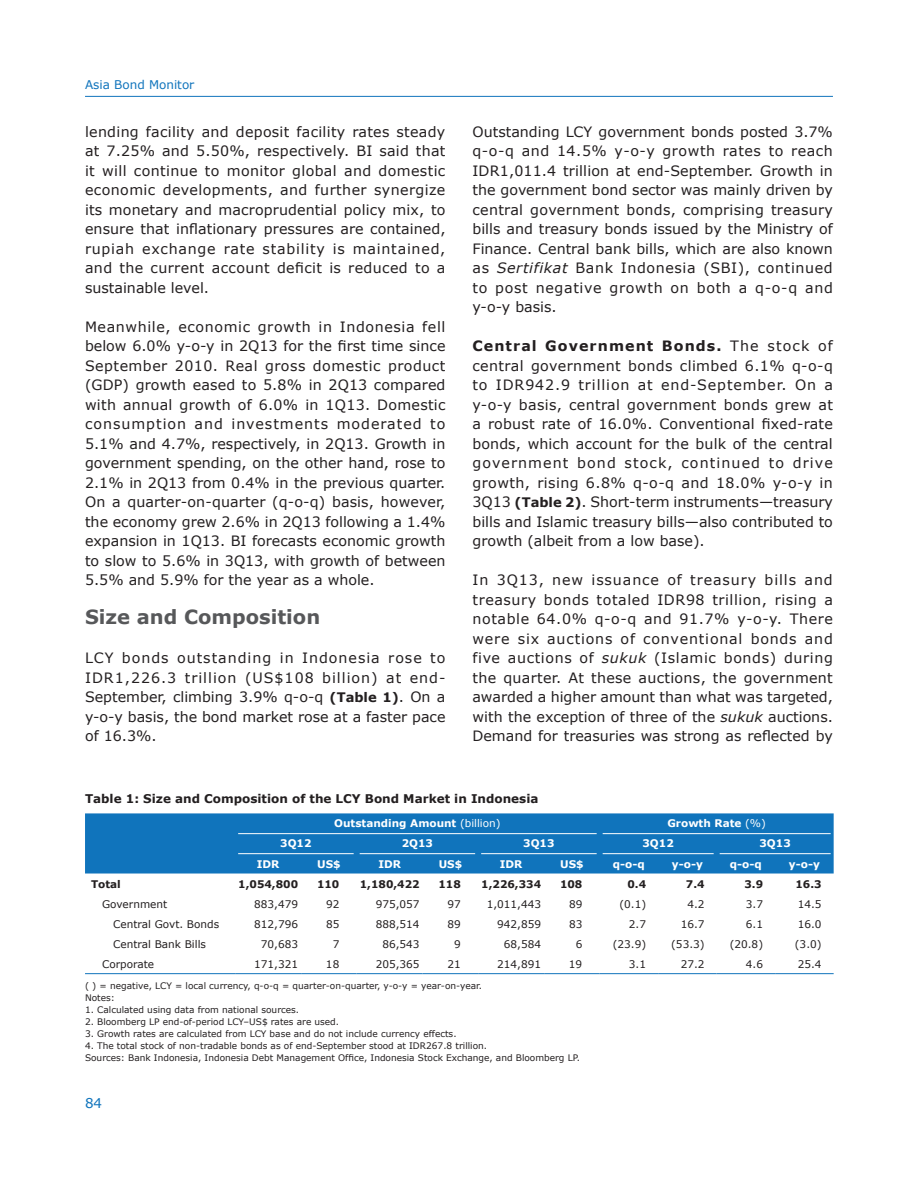
<style>
.page{position:relative;width:918px;height:1188px;background:#fff}
.page>*{position:absolute;margin:0;border:0;box-sizing:border-box;transform-origin:0 0}
.t1{font:700 19.5px "Verdana";color:#57585a}
.t2{font:14.25px/19.5px "Verdana";color:#231f20;text-align:justify}
.t3{font:13.5px "Verdana";color:#1074bc}
.t4{font:700 12px "Verdana";color:#231f20}
.t5{font:12px "Verdana";color:#1074bc}
.t6{font:10.5px "Verdana";color:#231f20}
.t7{font:700 10.5px "Verdana";color:#fff}
.t8{font:700 10.5px "Verdana";color:#231f20}
.t9{font:9px/12px "Verdana";color:#231f20}
.s1{font-weight:700;font-size:13.2px}
.s2{font-style:italic}
.s3{font-weight:700}
.s4{font-weight:400}
</style>
<div class="page">
<hr style="left:85px;top:96px;width:748px;height:1px;background:#1074bc">
<div style="left:85px;top:813px;width:749px;height:61px;background:#1074bc"></div>
<hr style="left:85px;top:973px;width:150px;height:1px;background:#1074bc">
<hr style="left:235px;top:973px;width:66px;height:1px;background:#1074bc">
<hr style="left:301px;top:973px;width:56px;height:1px;background:#1074bc">
<hr style="left:357px;top:973px;width:66px;height:1px;background:#1074bc">
<hr style="left:423px;top:973px;width:55px;height:1px;background:#1074bc">
<hr style="left:478px;top:973px;width:66px;height:1px;background:#1074bc">
<hr style="left:544px;top:973px;width:56px;height:1px;background:#1074bc">
<hr style="left:600px;top:973px;width:58px;height:1px;background:#1074bc">
<hr style="left:658px;top:973px;width:59px;height:1px;background:#1074bc">
<hr style="left:717px;top:973px;width:58px;height:1px;background:#1074bc">
<hr style="left:775px;top:973px;width:59px;height:1px;background:#1074bc">
<hr style="left:238px;top:833px;width:359px;height:1px;background:#fff">
<hr style="left:603px;top:833px;width:228px;height:1px;background:#fff">
<hr style="left:238px;top:853px;width:116px;height:1px;background:#fff">
<hr style="left:360px;top:853px;width:115px;height:1px;background:#fff">
<hr style="left:481px;top:853px;width:116px;height:1px;background:#fff">
<hr style="left:603px;top:853px;width:111px;height:1px;background:#fff">
<hr style="left:720px;top:853px;width:111px;height:1px;background:#fff">
<p class="t5" style="left:85px;top:77px;width:111px">Asia Bond Monitor</p>
<p class="t2" style="left:85px;top:122px;width:362px">lending facility and deposit facility rates steady at 7.25% and 5.50%, respectively. BI said that it will continue to monitor global and domestic economic developments, and further synergize its monetary and macroprudential policy mix, to ensure that inflationary pressures are contained, rupiah exchange rate stability is maintained, and the current account deficit is reduced to a sustainable level.</p>
<p class="t2" style="left:85px;top:317px;width:362px">Meanwhile, economic growth in Indonesia fell below 6.0% y-o-y in 2Q13 for the first time since September 2010. Real gross domestic product (GDP) growth eased to 5.8% in 2Q13 compared with annual growth of 6.0% in 1Q13. Domestic consumption and investments moderated to 5.1% and 4.7%, respectively, in 2Q13. Growth in government spending, on the other hand, rose to 2.1% in 2Q13 from 0.4% in the previous quarter.<br>On a quarter-on-quarter (q-o-q) basis, however, the economy grew 2.6% in 2Q13 following a 1.4% expansion in 1Q13. BI forecasts economic growth to slow to 5.6% in 3Q13, with growth of between 5.5% and 5.9% for the year as a whole.</p>
<h1 class="t1" style="left:85px;top:605px;width:237px">Size and Composition</h1>
<p class="t2" style="left:85px;top:649px;width:362px">LCY bonds outstanding in Indonesia rose to IDR1,226.3 trillion (US$108 billion) at end-September, climbing 3.9% q-o-q <span class="s1">(Table 1)</span>. On a y-o-y basis, the bond market rose at a faster pace of 16.3%.</p>
<p class="t2" style="left:472px;top:122px;width:362px">Outstanding LCY government bonds posted 3.7% q-o-q and 14.5% y-o-y growth rates to reach IDR1,011.4 trillion at end-September. Growth in the government bond sector was mainly driven by central government bonds, comprising treasury bills and treasury bonds issued by the Ministry of Finance. Central bank bills, which are also known as <span class="s2">Sertifikat</span> Bank Indonesia (SBI), continued to post negative growth on both a q-o-q and y-o-y basis.</p>
<p class="t2" style="left:472px;top:337px;width:362px"><span class="s3">Central Government Bonds.</span> The stock of central government bonds climbed 6.1% q-o-q to IDR942.9 trillion at end-September. On a y-o-y basis, central government bonds grew at a robust rate of 16.0%. Conventional fixed-rate bonds, which account for the bulk of the central government bond stock, continued to drive growth, rising 6.8% q-o-q and 18.0% y-o-y in 3Q13 <span class="s1">(Table 2)</span>. Short-term instruments—treasury bills and Islamic treasury bills—also contributed to growth (albeit from a low base).</p>
<p class="t2" style="left:472px;top:571px;width:362px">In 3Q13, new issuance of treasury bills and treasury bonds totaled IDR98 trillion, rising a notable 64.0% q-o-q and 91.7% y-o-y. There were six auctions of conventional bonds and five auctions of <span class="s2">sukuk</span> (Islamic bonds) during the quarter. At these auctions, the government awarded a higher amount than what was targeted, with the exception of three of the <span class="s2">sukuk</span> auctions.<br>Demand for treasuries was strong as reflected by</p>
<p class="t4" style="left:85px;top:791px;width:455px">Table 1: Size and Composition of the LCY Bond Market in Indonesia</p>
<p class="t7" style="left:334px;top:817px;width:168px">Outstanding Amount <span class="s4">(billion)</span></p>
<p class="t7" style="left:667px;top:817px;width:100px">Growth Rate <span class="s4">(%)</span></p>
<p class="t7" style="left:280px;top:837px;width:33px">3Q12</p>
<p class="t7" style="left:402px;top:837px;width:33px">2Q13</p>
<p class="t7" style="left:523px;top:837px;width:33px">3Q13</p>
<p class="t7" style="left:643px;top:837px;width:33px">3Q12</p>
<p class="t7" style="left:760px;top:837px;width:33px">3Q13</p>
<p class="t7" style="left:257px;top:857px;width:24px">IDR</p>
<p class="t7" style="left:317px;top:857px;width:25px">US$</p>
<p class="t7" style="left:378px;top:857px;width:24px">IDR</p>
<p class="t7" style="left:439px;top:857px;width:25px">US$</p>
<p class="t7" style="left:500px;top:857px;width:24px">IDR</p>
<p class="t7" style="left:560px;top:857px;width:25px">US$</p>
<p class="t7" style="left:613px;top:857px;width:33px">q-o-q</p>
<p class="t7" style="left:672px;top:857px;width:32px">y-o-y</p>
<p class="t7" style="left:730px;top:857px;width:33px">q-o-q</p>
<p class="t7" style="left:789px;top:857px;width:32px">y-o-y</p>
<p class="t8" style="left:91px;top:877px;width:31px">Total</p>
<p class="t8" style="left:238px;top:877px;width:61px">1,054,800</p>
<p class="t8" style="left:317px;top:877px;width:24px">110</p>
<p class="t8" style="left:360px;top:877px;width:61px">1,180,422</p>
<p class="t8" style="left:439px;top:877px;width:24px">118</p>
<p class="t8" style="left:481px;top:877px;width:61px">1,226,334</p>
<p class="t8" style="left:560px;top:877px;width:24px">108</p>
<p class="t8" style="left:627px;top:877px;width:20px">0.4</p>
<p class="t8" style="left:686px;top:877px;width:20px">7.4</p>
<p class="t8" style="left:744px;top:877px;width:20px">3.9</p>
<p class="t8" style="left:795px;top:877px;width:28px">16.3</p>
<p class="t6" style="left:102px;top:897px;width:67px">Government</p>
<p class="t6" style="left:254px;top:897px;width:45px">883,479</p>
<p class="t6" style="left:326px;top:897px;width:15px">92</p>
<p class="t6" style="left:376px;top:897px;width:45px">975,057</p>
<p class="t6" style="left:448px;top:897px;width:15px">97</p>
<p class="t6" style="left:487px;top:897px;width:56px">1,011,443</p>
<p class="t6" style="left:569px;top:897px;width:15px">89</p>
<p class="t6" style="left:619px;top:897px;width:28px">(0.1)</p>
<p class="t6" style="left:687px;top:897px;width:19px">4.2</p>
<p class="t6" style="left:746px;top:897px;width:19px">3.7</p>
<p class="t6" style="left:798px;top:897px;width:25px">14.5</p>
<p class="t6" style="left:113px;top:917px;width:108px">Central Govt. Bonds</p>
<p class="t6" style="left:254px;top:917px;width:45px">812,796</p>
<p class="t6" style="left:326px;top:917px;width:15px">85</p>
<p class="t6" style="left:376px;top:917px;width:45px">888,514</p>
<p class="t6" style="left:448px;top:917px;width:15px">89</p>
<p class="t6" style="left:497px;top:917px;width:45px">942,859</p>
<p class="t6" style="left:569px;top:917px;width:15px">83</p>
<p class="t6" style="left:629px;top:917px;width:19px">2.7</p>
<p class="t6" style="left:681px;top:917px;width:25px">16.7</p>
<p class="t6" style="left:746px;top:917px;width:19px">6.1</p>
<p class="t6" style="left:798px;top:917px;width:25px">16.0</p>
<p class="t6" style="left:113px;top:937px;width:94px">Central Bank Bills</p>
<p class="t6" style="left:261px;top:937px;width:39px">70,683</p>
<p class="t6" style="left:333px;top:937px;width:8px">7</p>
<p class="t6" style="left:382px;top:937px;width:39px">86,543</p>
<p class="t6" style="left:454px;top:937px;width:8px">9</p>
<p class="t6" style="left:504px;top:937px;width:39px">68,584</p>
<p class="t6" style="left:576px;top:937px;width:8px">6</p>
<p class="t6" style="left:613px;top:937px;width:35px">(23.9)</p>
<p class="t6" style="left:671px;top:937px;width:35px">(53.3)</p>
<p class="t6" style="left:730px;top:937px;width:35px">(20.8)</p>
<p class="t6" style="left:795px;top:937px;width:28px">(3.0)</p>
<p class="t6" style="left:102px;top:957px;width:54px">Corporate</p>
<p class="t6" style="left:254px;top:957px;width:45px">171,321</p>
<p class="t6" style="left:326px;top:957px;width:15px">18</p>
<p class="t6" style="left:376px;top:957px;width:45px">205,365</p>
<p class="t6" style="left:447px;top:957px;width:15px">21</p>
<p class="t6" style="left:497px;top:957px;width:45px">214,891</p>
<p class="t6" style="left:569px;top:957px;width:15px">19</p>
<p class="t6" style="left:629px;top:957px;width:19px">3.1</p>
<p class="t6" style="left:681px;top:957px;width:25px">27.2</p>
<p class="t6" style="left:746px;top:957px;width:19px">4.6</p>
<p class="t6" style="left:798px;top:957px;width:25px">25.4</p>
<p class="t9" style="left:85px;top:980px;width:398px">( ) = negative, LCY = local currency, q-o-q = quarter-on-quarter, y-o-y = year-on-year.<br>Notes:</p>
<p class="t9" style="left:85px;top:1004px;width:216px">1. Calculated using data from national sources.</p>
<p class="t9" style="left:85px;top:1016px;width:256px">2. Bloomberg LP end-of-period LCY–US$ rates are used.</p>
<p class="t9" style="left:85px;top:1028px;width:373px">3. Growth rates are calculated from LCY base and do not include currency effects.</p>
<p class="t9" style="left:85px;top:1040px;width:497px">4. The total stock of non-tradable bonds as of end-September stood at IDR267.8 trillion.<br>Sources: Bank Indonesia, Indonesia Debt Management Office, Indonesia Stock Exchange, and Bloomberg LP.</p>
<p class="t3" style="left:85px;top:1095px;width:19px">84</p>
</div>
